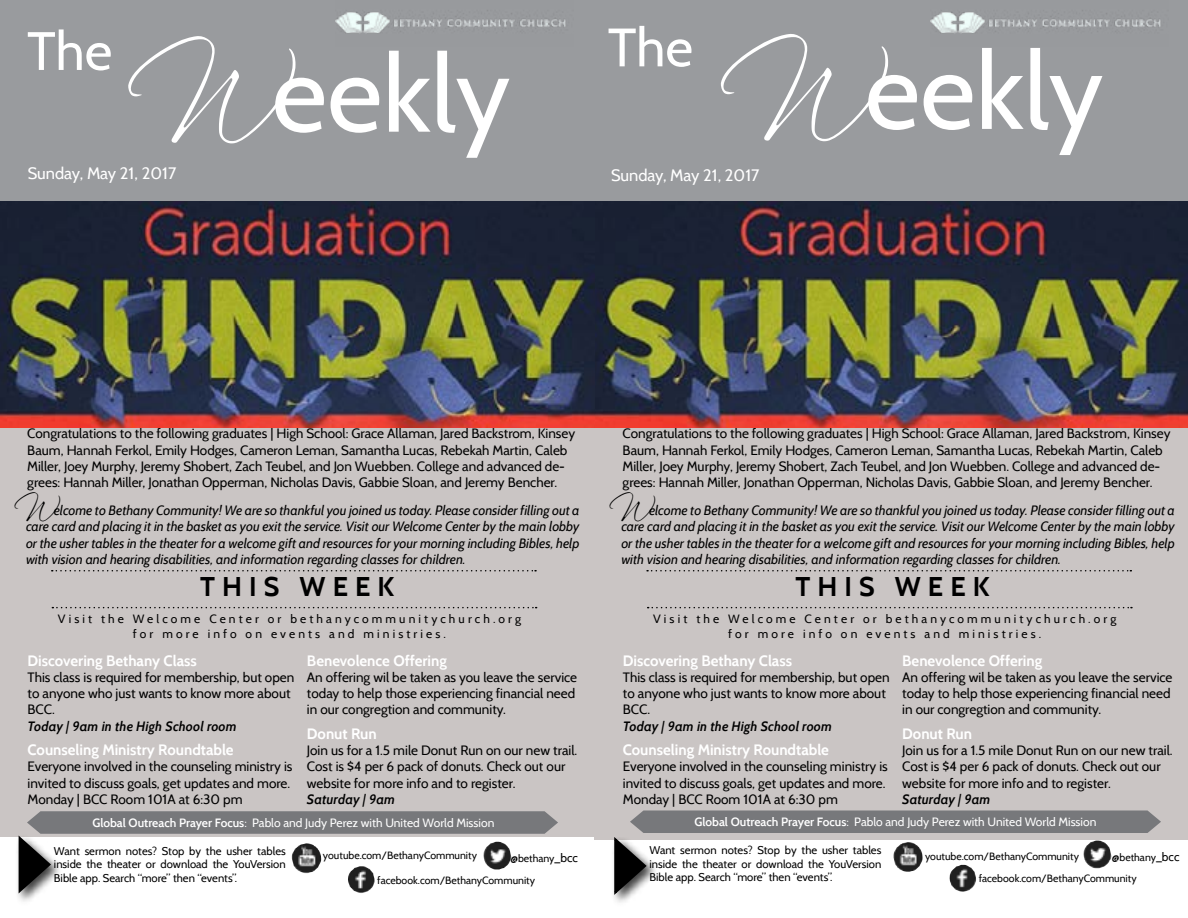
<style>
.page{position:relative;width:1188px;height:918px;background:#fff}
.page>*{position:absolute;margin:0;border:0;box-sizing:border-box;transform-origin:0 0}
.t1{font:108px "Cabin";color:#fff}
.t2{font:54px "Cabin";letter-spacing:-.005em;color:#fff}
.t3{font:36px "Scriptina Pro";color:#000}
.t4{font:700 27px "Cabin";letter-spacing:.26em;color:#000}
.t5{font:16.5px "Cabin";color:#fff}
.t6{font:700 15px "Cabin";color:#fff}
.t7{font:13.5px/16.2px "Cabin";color:#000}
.t8{font:italic 13.5px/16.2px "Cabin";color:#000;text-align:justify}
.t9{font:italic 600 13.5px "Cabin";color:#000}
.t10{font:12px/14.4px "Cabin";letter-spacing:.26em;color:#000;text-align:center}
.t11{font:12px "Cabin";color:#fff}
.t12{font:11.25px/13.5px "Cabin";color:#000;text-align:justify}
.t13{font:10.5px "Cabin";color:#000}
.s1{font-family:"Scriptina Pro";font-size:132px}
.s2{font-weight:600}
.s3{font-size:12px}
</style>
<div class="page">
<div style="left:1px;top:427px;width:594px;height:410px;background:#cac5c4"></div>
<svg style="left:52px;top:570px;width:484px;height:1px"></svg>
<svg style="left:52px;top:607px;width:485px;height:1px"></svg>
<div style="left:15px;top:834px;width:48px;height:72px;background:#000;opacity:.75"></div>
<div style="left:611px;top:835px;width:48px;height:72px;background:#000;opacity:.75"></div>
<svg style="left:17px;top:811px;width:541px;height:85px"></svg>
<div style="left:0;top:0;width:594px;height:201px;background:#999b9e"></div>
<img style="left:336px;top:10px;width:230px;height:23px">
<div style="left:594px;top:0;width:594px;height:201px;background:#999b9e"></div>
<img style="left:0;top:201px;width:1188px;height:226px">
<div style="left:596px;top:427px;width:592px;height:410px;background:#cac5c4"></div>
<svg style="left:647px;top:570px;width:485px;height:2px"></svg>
<svg style="left:648px;top:606px;width:485px;height:2px"></svg>
<svg style="left:613px;top:810px;width:548px;height:87px"></svg>
<h2 class="t2" style="left:608px;top:14px;width:87px">The</h2>
<h2 class="t2" style="left:27px;top:18px;width:87px">The</h2>
<h1 class="t1" style="left:168px;top:28px;width:344px"><span class="s1">W</span>eekly</h1>
<h1 class="t1" style="left:760px;top:25px;width:344px"><span class="s1">W</span>eekly</h1>
<p class="t5" style="left:28px;top:163px;width:150px">Sunday, May 21, 2017</p>
<p class="t5" style="left:611px;top:165px;width:150px">Sunday, May 21, 2017</p>
<p class="t7" style="left:27px;top:425px;width:549px">Congratulations to the following graduates | High School: Grace Allaman, Jared Backstrom, Kinsey Baum, Hannah Ferkol, Emily Hodges, Cameron Leman, Samantha Lucas, Rebekah Martin, Caleb Miller, Joey Murphy, Jeremy Shobert, Zach Teubel, and Jon Wuebben. College and advanced de&shy;grees: Hannah Miller, Jonathan Opperman, Nicholas Davis, Gabbie Sloan, and Jeremy Bencher.</p>
<h3 class="t3" style="left:25px;top:487px;width:29px">W</h3>
<p class="t8" style="left:26px;top:502px;width:555px;text-indent:28px">elcome to Bethany Community! We are so thankful you joined us today. Please consider filling out a care card and placing it in the basket as you exit the service. Visit our Welcome Center by the main lobby or the usher tables in the theater for a welcome gift and resources for your morning including Bibles, help with vision and hearing disabilities, and information regarding classes for children.</p>
<h3 class="t4" style="left:200px;top:571px;width:195px">THIS WEEK</h3>
<p class="t10" style="left:58px;top:612px;width:465px">Visit the Welcome Center or bethanycommunitychurch.org for more info on events and ministries.</p>
<p class="t6" style="left:28px;top:651px;width:171px">Discovering Bethany Class</p>
<p class="t7" style="left:28px;top:669px;width:268px">This class is required for membership, but open to anyone who just wants to know more about<br>BCC.</p>
<p class="t9" style="left:28px;top:718px;width:211px">Today | 9am in the High School room</p>
<p class="t6" style="left:28px;top:741px;width:208px">Counseling Ministry Roundtable</p>
<p class="t7" style="left:28px;top:759px;width:266px">Everyone involved in the counseling ministry is invited to discuss goals, get updates and more.<br>Monday | BCC Room 101A at 6:30 pm</p>
<p class="t6" style="left:307px;top:651px;width:142px">Benevolence Offering</p>
<p class="t7" style="left:307px;top:669px;width:272px">An offering wil be taken as you leave the service today to help those experiencing financial need in our congregtion and community.</p>
<p class="t6" style="left:307px;top:725px;width:71px">Donut Run</p>
<p class="t7" style="left:307px;top:742px;width:272px">Join us for a 1.5 mile Donut Run on our new trail.<br>Cost is $4 per 6 pack of donuts. Check out our website for more info and to register.</p>
<p class="t9" style="left:307px;top:791px;width:90px">Saturday | 9am</p>
<p class="t11" style="left:92px;top:815px;width:403px"><span class="s2">Global Outreach Prayer Focus</span>: Pablo and Judy Perez with United World Mission</p>
<p class="t12" style="left:54px;top:844px;width:233px">Want sermon notes? Stop by the usher tables inside the theater or download the YouVersion Bible app. Search “more” then “events”.</p>
<p class="t13" style="left:510px;top:852px;width:69px">@bethany_<span class="s3">bcc</span></p>
<p class="t13" style="left:323px;top:849px;width:156px">youtube.com/BethanyCommunity</p>
<p class="t13" style="left:377px;top:874px;width:159px">facebook.com/BethanyCommunity</p>
<p class="t7" style="left:623px;top:425px;width:549px">Congratulations to the following graduates | High School: Grace Allaman, Jared Backstrom, Kinsey Baum, Hannah Ferkol, Emily Hodges, Cameron Leman, Samantha Lucas, Rebekah Martin, Caleb Miller, Joey Murphy, Jeremy Shobert, Zach Teubel, and Jon Wuebben. College and advanced de&shy;grees: Hannah Miller, Jonathan Opperman, Nicholas Davis, Gabbie Sloan, and Jeremy Bencher.</p>
<h3 class="t3" style="left:621px;top:487px;width:29px">W</h3>
<p class="t8" style="left:621px;top:502px;width:555px;text-indent:28px">elcome to Bethany Community! We are so thankful you joined us today. Please consider filling out a care card and placing it in the basket as you exit the service. Visit our Welcome Center by the main lobby or the usher tables in the theater for a welcome gift and resources for your morning including Bibles, help with vision and hearing disabilities, and information regarding classes for children.</p>
<h3 class="t4" style="left:796px;top:571px;width:195px">THIS WEEK</h3>
<p class="t10" style="left:653px;top:612px;width:465px">Visit the Welcome Center or bethanycommunitychurch.org for more info on events and ministries.</p>
<p class="t6" style="left:623px;top:651px;width:171px">Discovering Bethany Class</p>
<p class="t7" style="left:623px;top:669px;width:268px">This class is required for membership, but open to anyone who just wants to know more about<br>BCC.</p>
<p class="t9" style="left:623px;top:718px;width:211px">Today | 9am in the High School room</p>
<p class="t6" style="left:623px;top:741px;width:208px">Counseling Ministry Roundtable</p>
<p class="t7" style="left:623px;top:759px;width:266px">Everyone involved in the counseling ministry is invited to discuss goals, get updates and more.<br>Monday | BCC Room 101A at 6:30 pm</p>
<p class="t6" style="left:902px;top:651px;width:142px">Benevolence Offering</p>
<p class="t7" style="left:902px;top:669px;width:272px">An offering wil be taken as you leave the service today to help those experiencing financial need in our congregtion and community.</p>
<p class="t6" style="left:902px;top:725px;width:71px">Donut Run</p>
<p class="t7" style="left:902px;top:742px;width:272px">Join us for a 1.5 mile Donut Run on our new trail.<br>Cost is $4 per 6 pack of donuts. Check out our website for more info and to register.</p>
<p class="t9" style="left:902px;top:791px;width:90px">Saturday | 9am</p>
<p class="t11" style="left:695px;top:814px;width:403px"><span class="s2">Global Outreach Prayer Focus</span>: Pablo and Judy Perez with United World Mission</p>
<p class="t12" style="left:650px;top:844px;width:233px">Want sermon notes? Stop by the usher tables inside the theater or download the YouVersion Bible app. Search “more” then “events”.</p>
<p class="t13" style="left:925px;top:849px;width:156px">youtube.com/BethanyCommunity</p>
<p class="t13" style="left:1112px;top:851px;width:69px">@bethany_<span class="s3">bcc</span></p>
<p class="t13" style="left:979px;top:872px;width:159px">facebook.com/BethanyCommunity</p>
</div>
